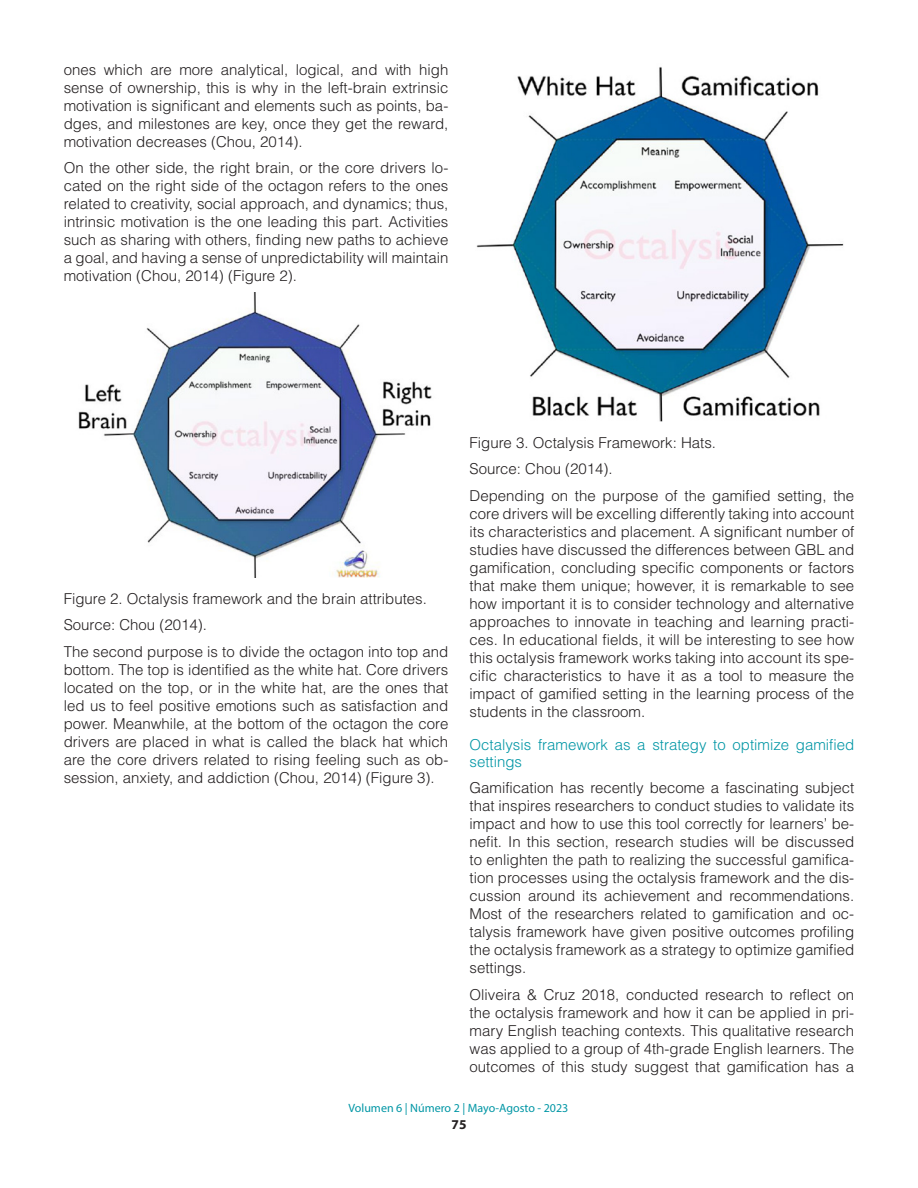
<style>
.page{position:relative;width:918px;height:1188px;background:#fff}
.page>*{position:absolute;margin:0;border:0;box-sizing:border-box;transform-origin:0 0}
.TEXTO{font:300 15px/18px "Helvetica LT Std";color:#231f20;text-align:justify}
.TITULOS_AZUL{font:300 15px/16.5px "Helvetica LT Std";color:#0096a5}
.t1{font:700 13.5px "Myriad Pro";color:#231f20}
.t2{font:12px "Myriad Pro";color:#0096a5}
</style>
<div class="page">
<img style="left:78px;top:293px;width:354px;height:284px">
<img style="left:476px;top:67px;width:368px;height:354px">
<p class="TEXTO" style="left:64px;top:60px;width:386px">ones which are more analytical, logical, and with high sense of ownership, this is why in the left-brain extrinsic motivation is significant and elements such as points, ba&shy;dges, and milestones are key, once they get the reward, motivation decreases (Chou, 2014).</p>
<p class="TEXTO" style="left:64px;top:159px;width:386px">On the other side, the right brain, or the core drivers lo&shy;cated on the right side of the octagon refers to the ones related to creativity, social approach, and dynamics; thus, intrinsic motivation is the one leading this part. Activities such as sharing with others, finding new paths to achieve a goal, and having a sense of unpredictability will maintain motivation (Chou, 2014) (Figure 2).</p>
<p class="TEXTO" style="left:64px;top:589px;width:365px">Figure 2. Octalysis framework and the brain attributes.</p>
<p class="TEXTO" style="left:64px;top:616px;width:145px">Source: Chou (2014).</p>
<p class="TEXTO" style="left:64px;top:642px;width:386px">The second purpose is to divide the octagon into top and bottom. The top is identified as the white hat. Core drivers located on the top, or in the white hat, are the ones that led us to feel positive emotions such as satisfaction and power. Meanwhile, at the bottom of the octagon the core drivers are placed in what is called the black hat which are the core drivers related to rising feeling such as ob&shy;session, anxiety, and addiction (Chou, 2014) (Figure 3).</p>
<p class="TEXTO" style="left:470px;top:433px;width:248px">Figure 3. Octalysis Framework: Hats.</p>
<p class="TEXTO" style="left:470px;top:460px;width:145px">Source: Chou (2014).</p>
<p class="TEXTO" style="left:470px;top:486px;width:386px">Depending on the purpose of the gamified setting, the core drivers will be excelling differently taking into account its characteristics and placement. A significant number of studies have discussed the differences between GBL and gamification, concluding specific components or factors that make them unique; however, it is remarkable to see how important it is to consider technology and alternative approaches to innovate in teaching and learning practi&shy;ces. In educational fields, it will be interesting to see how this octalysis framework works taking into account its spe&shy;cific characteristics to have it as a tool to measure the impact of gamified setting in the learning process of the students in the classroom.</p>
<p class="TITULOS_AZUL" style="left:470px;top:737px;width:386px">Octalysis framework as a strategy to optimize gamified settings</p>
<p class="TEXTO" style="left:470px;top:779px;width:386px">Gamification has recently become a fascinating subject that inspires researchers to conduct studies to validate its impact and how to use this tool correctly for learners’ be&shy;nefit. In this section, research studies will be discussed to enlighten the path to realizing the successful gamifica&shy;tion processes using the octalysis framework and the dis&shy;cussion around its achievement and recommendations.<br>Most of the researchers related to gamification and oc&shy;talysis framework have given positive outcomes profiling the octalysis framework as a strategy to optimize gamified settings.</p>
<p class="TEXTO" style="left:470px;top:985px;width:386px">Oliveira &amp; Cruz 2018, conducted research to reflect on the octalysis framework and how it can be applied in pri&shy;mary English teaching contexts. This qualitative research was applied to a group of 4th-grade English learners. The outcomes of this study suggest that gamification has a</p>
<p class="t2" style="left:349px;top:1101px;width:221px">Volumen 6 | Número 2 | Mayo-Agosto - 2023</p>
<p class="t1" style="left:452px;top:1116px;width:16px">75</p>
</div>
